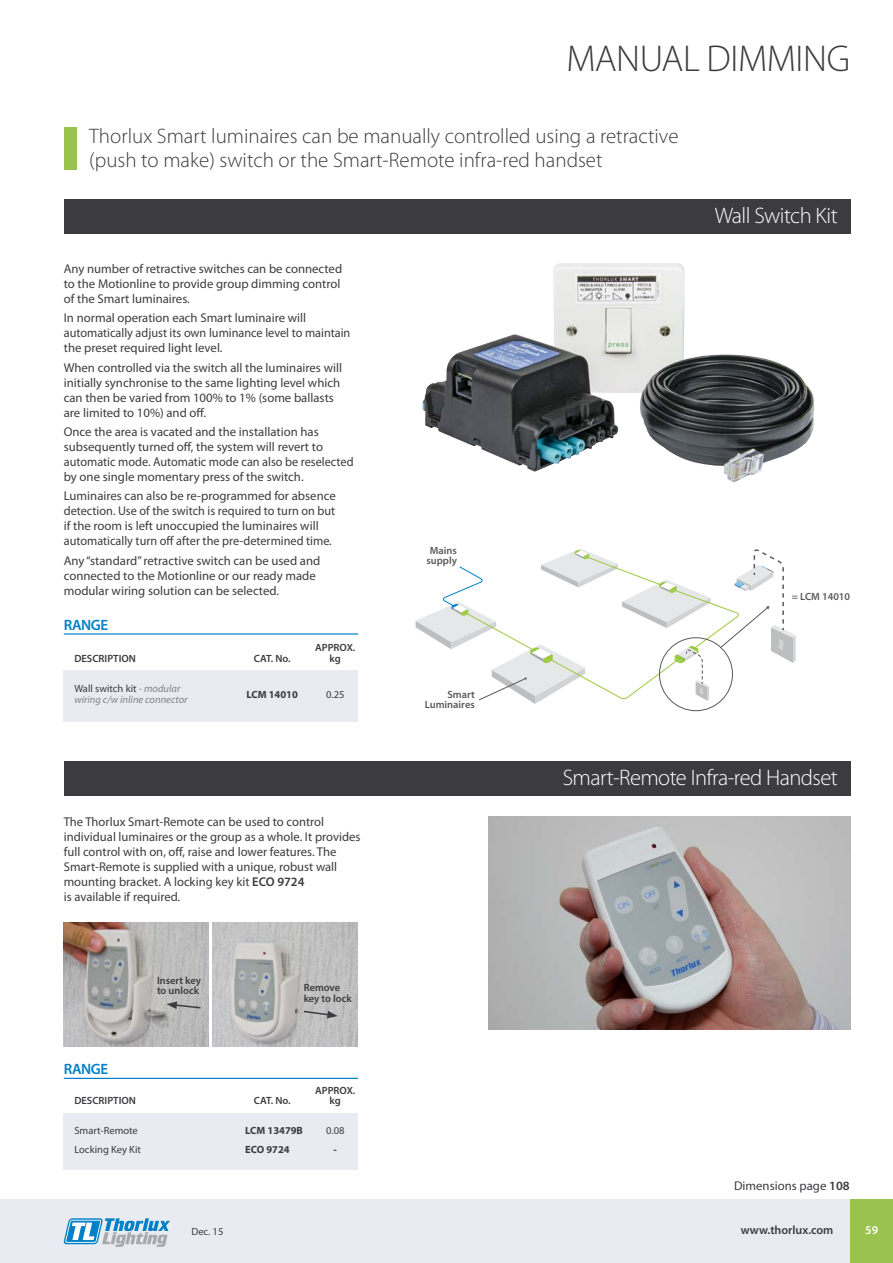
<style>
.page{position:relative;width:893px;height:1263px;background:#fff}
.page>*{position:absolute;margin:0;border:0;box-sizing:border-box;transform-origin:0 0}
.t1{font:300 37.5px "Myriad Pro";letter-spacing:-.01em;color:#3c3c3f}
.t2{font:300 22.5px "Myriad Pro";letter-spacing:-.025em;color:#fff}
.t3{font:300 21px/24px "Myriad Pro";color:#3c3c3f}
.t4{font:600 15px "Myriad Pro";letter-spacing:-.025em;color:#0080c7}
.t5{font:12.75px/15px "Myriad Pro";color:#3c3c3f}
.t6{font:600 12px "Myriad Pro";color:#3c3c3f}
.t7{font:600 12px "Myriad Pro";color:#fff}
.t8{font:600 10.5px/10.5px "Myriad Pro";color:#3c3c3f}
.t9{font:10.5px "Myriad Pro";color:#3c3c3f}
.t10{font:600 10.5px/10.5px "Myriad Pro";color:#58595b;text-align:center}
.t11{font:700 10.5px "Myriad Pro";color:#3c3c3f}
.t12{font:italic 10.5px "Myriad Pro";color:#808285}
.s1{font-style:italic;color:#808285}
.s2{font-weight:600}
</style>
<div class="page">
<div style="left:64px;top:200px;width:786px;height:34px;background:#3c3c3f"></div>
<div style="left:64px;top:761px;width:786px;height:34px;background:#3c3c3f"></div>
<img style="left:489px;top:816px;width:361px;height:213px">
<img style="left:64px;top:923px;width:144px;height:123px">
<svg style="left:166px;top:1001px;width:36px;height:8px"></svg>
<img style="left:213px;top:923px;width:144px;height:123px">
<svg style="left:302px;top:1010px;width:36px;height:8px"></svg>
<div style="left:64px;top:1113px;width:294px;height:57px;background:#e8ebf2"></div>
<hr style="left:64px;top:1078px;width:294px;height:1px;background:#0080c7">
<svg style="left:415px;top:549px;width:381px;height:155px"></svg>
<div style="left:64px;top:671px;width:294px;height:51px;background:#e8ebf2"></div>
<hr style="left:64px;top:633px;width:294px;height:2px;background:#0080c7">
<img style="left:423px;top:263px;width:302px;height:210px">
<div style="left:64px;top:128px;width:13px;height:42px;background:#9ac24e"></div>
<div style="left:0;top:1199px;width:893px;height:64px;background:#e8ebf2"></div>
<svg style="left:64px;top:1218px;width:106px;height:29px"></svg>
<div style="left:850px;top:1199px;width:43px;height:64px;background:#9ac24e"></div>
<h1 class="t1" style="left:566px;top:36px;width:285px">MANUAL DIMMING</h1>
<h3 class="t3" style="left:89px;top:124px;width:591px">Thorlux Smart luminaires can be manually controlled using a retractive (push to make) switch or the Smart-Remote infra-red handset</h3>
<p class="t5" style="left:64px;top:261px;width:280px">Any number of retractive switches can be connected to the Motionline to provide group dimming control of the Smart luminaires.</p>
<p class="t5" style="left:64px;top:310px;width:288px">In normal operation each Smart luminaire will automatically adjust its own luminance level to maintain the preset required light level.</p>
<p class="t5" style="left:64px;top:360px;width:280px">When controlled via the switch all the luminaires will initially synchronise to the same lighting level which can then be varied from 100% to 1% (some ballasts are limited to 10%) and off.</p>
<p class="t5" style="left:64px;top:424px;width:291px">Once the area is vacated and the installation has subsequently turned off, the system will revert to automatic mode. Automatic mode can also be reselected by one single momentary press of the switch.</p>
<p class="t5" style="left:64px;top:488px;width:273px">Luminaires can also be re-programmed for absence detection. Use of the switch is required to turn on but if the room is left unoccupied the luminaires will automatically turn off after the pre-determined time.</p>
<p class="t5" style="left:64px;top:552px;width:258px">Any “standard” retractive switch can be used and connected to the Motionline or our ready made modular wiring solution can be selected.</p>
<p class="t10" style="left:426px;top:545px;width:32px">Mains supply</p>
<p class="t4" style="left:64px;top:615px;width:46px">RANGE</p>
<p class="t8" style="left:315px;top:642px;width:42px">APPROX.</p>
<p class="t8" style="left:74px;top:653px;width:63px">DESCRIPTION</p>
<p class="t8" style="left:254px;top:653px;width:38px">CAT. No.</p>
<p class="t8" style="left:330px;top:653px;width:13px">kg</p>
<p class="t9" style="left:74px;top:682px;width:107px">Wall switch kit <span class="s1">- modular</span></p>
<p class="t11" style="left:247px;top:688px;width:53px">LCM 14010</p>
<p class="t9" style="left:326px;top:688px;width:20px">0.25</p>
<p class="t12" style="left:74px;top:693px;width:115px">wiring c/w inline connector</p>
<p class="t10" style="left:425px;top:689px;width:52px;text-align:right">Smart<br>Luminaires</p>
<h2 class="t2" style="left:715px;top:202px;width:124px">Wall Switch Kit</h2>
<p class="t10" style="left:792px;top:591px;width:60px">= LCM 14010</p>
<p class="t5" style="left:64px;top:814px;width:298px">The Thorlux Smart-Remote can be used to control individual luminaires or the group as a whole. It provides full control with on, off, raise and lower features. The Smart-Remote is supplied with a unique, robust wall mounting bracket. A locking key kit <span class="s2">ECO 9724<br></span>is available if required.</p>
<p class="t4" style="left:64px;top:1060px;width:46px">RANGE</p>
<p class="t8" style="left:157px;top:975px;width:45px">Insert key to unlock</p>
<p class="t8" style="left:304px;top:982px;width:49px">Remove key to lock</p>
<p class="t8" style="left:315px;top:1084px;width:42px">APPROX.</p>
<p class="t8" style="left:74px;top:1095px;width:63px">DESCRIPTION</p>
<p class="t8" style="left:254px;top:1095px;width:38px">CAT. No.</p>
<p class="t8" style="left:330px;top:1095px;width:13px">kg</p>
<p class="t9" style="left:74px;top:1124px;width:65px">Smart-Remote</p>
<p class="t11" style="left:245px;top:1123px;width:59px">LCM 13479B</p>
<p class="t9" style="left:326px;top:1124px;width:20px">0.08</p>
<p class="t9" style="left:74px;top:1143px;width:68px">Locking Key Kit</p>
<p class="t11" style="left:245px;top:1143px;width:46px">ECO 9724</p>
<p class="t11" style="left:334px;top:1143px;width:5px">-</p>
<h2 class="t2" style="left:563px;top:764px;width:276px">Smart-Remote Infra-red Handset</h2>
<p class="t5" style="left:734px;top:1178px;width:117px">Dimensions page <span class="s2">108</span></p>
<p class="t9" style="left:191px;top:1225px;width:34px">Dec. 15</p>
<p class="t6" style="left:741px;top:1222px;width:94px">www.thorlux.com</p>
<p class="t7" style="left:865px;top:1222px;width:14px">59</p>
</div>
